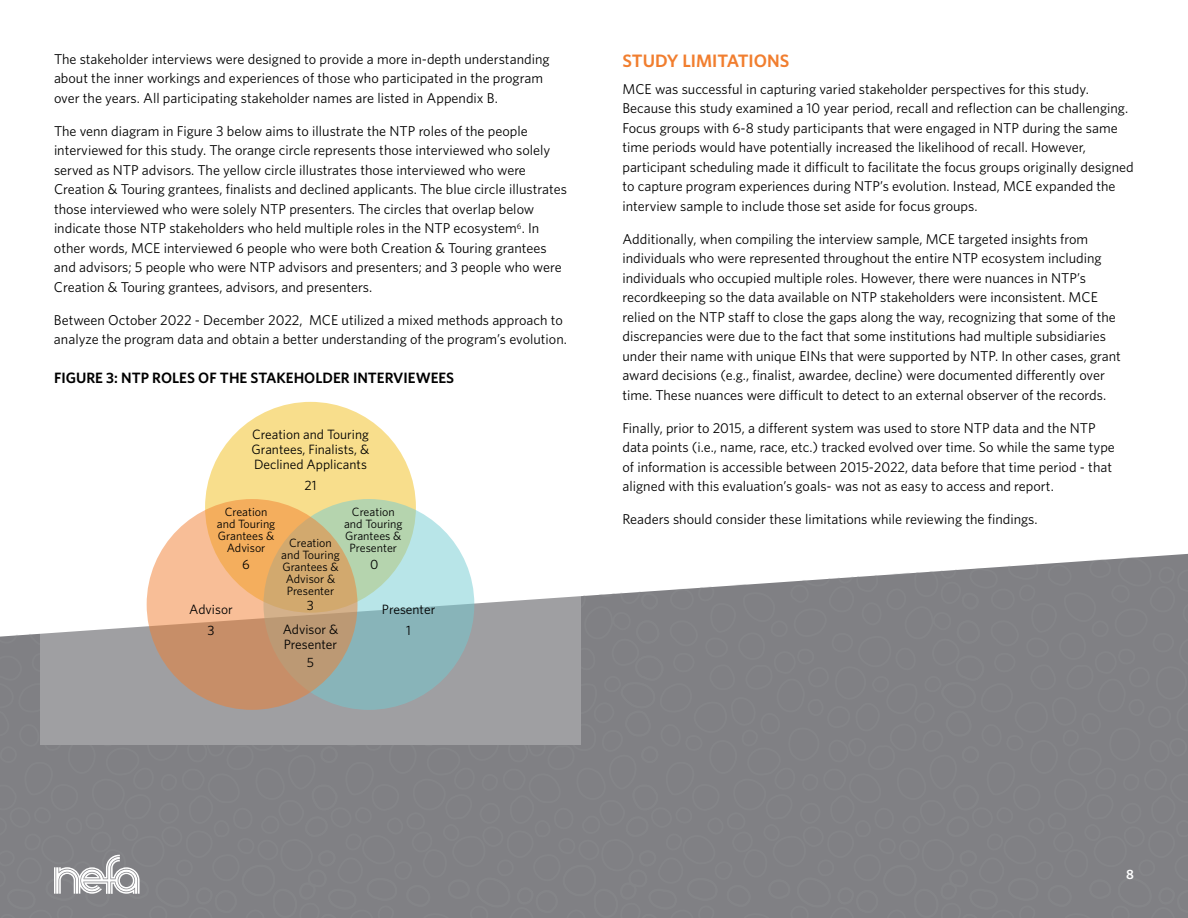
<style>
.page{position:relative;width:1188px;height:918px;background:#fff}
.page>*{position:absolute;margin:0;border:0;box-sizing:border-box;transform-origin:0 0}
.t1{font:600 18px "Whitney";color:#f17e2f}
.t2{font:600 15px "Whitney";color:#000}
.t3{font:14.25px/19.5px "Whitney";color:#000}
.t4{font:13.5px/15px "Whitney";color:#000;text-align:justify}
.t5{font:600 13.5px "Whitney";color:#fff}
.t6{font:12px/12px "Whitney";color:#000;text-align:center}
</style>
<div class="page">
<div style="left:985px;top:553px;width:203px;height:302px;background:#808084"></div>
<div style="left:344px;top:593px;width:274px;height:262px;background:#808084"></div>
<div style="left:618px;top:568px;width:367px;height:287px;background:#808084"></div>
<div style="left:0;top:633px;width:344px;height:222px;background:#808084"></div>
<svg style="left:40px;top:510px;width:540px;height:235px;fill:#9f9fa2"></svg>
<div style="left:205px;top:402px;width:211px;height:211px;background:#f8de8c;border-radius:50%"></div>
<svg style="left:263px;top:499px;width:211px;height:211px;background:#a0c8c2"></svg>
<svg style="left:147px;top:499px;width:211px;height:211px;background:#daa574"></svg>
<div style="left:0;top:855px;width:1188px;height:63px;background:#808084"></div>
<p class="t3" style="left:54px;top:49px;width:497px">The stakeholder interviews were designed to provide a more in-depth understanding about the inner workings and experiences of those who participated in the program over the years. All participating stakeholder names are listed in Appendix B.</p>
<p class="t3" style="left:54px;top:121px;width:515px">The venn diagram in Figure 3 below aims to illustrate the NTP roles of the people interviewed for this study. The orange circle represents those interviewed who solely served as NTP advisors. The yellow circle illustrates those interviewed who were Creation &amp; Touring grantees, finalists and declined applicants. The blue circle illustrates those interviewed who were solely NTP presenters. The circles that overlap below indicate those NTP stakeholders who held multiple roles in the NTP ecosystem<sup>6</sup>. In other words, MCE interviewed 6 people who were both Creation &amp; Touring grantees and advisors; 5 people who were NTP advisors and presenters; and 3 people who were Creation &amp; Touring grantees, advisors, and presenters.</p>
<p class="t3" style="left:54px;top:310px;width:515px">Between October 2022 - December 2022, MCE utilized a mixed methods approach to analyze the program data and obtain a better understanding of the program’s evolution.</p>
<p class="t2" style="left:54px;top:369px;width:402px">FIGURE 3: NTP ROLES OF THE STAKEHOLDER INTERVIEWEES</p>
<p class="t4" style="left:252px;top:426px;width:119px">Creation and Touring Grantees, Finalists, &amp; Declined Applicants</p>
<p class="t4" style="left:304px;top:477px;width:14px">21</p>
<p class="t6" style="left:217px;top:505px;width:60px">Creation and Touring<br>Grantees &amp;<br>Advisor</p>
<p class="t6" style="left:344px;top:505px;width:60px">Creation and Touring<br>Grantees &amp;<br>Presenter</p>
<p class="t6" style="left:281px;top:536px;width:60px">Creation and Touring<br>Grantees &amp;<br>Advisor &amp;<br>Presenter</p>
<p class="t4" style="left:242px;top:556px;width:9px">6</p>
<p class="t4" style="left:370px;top:556px;width:10px">0</p>
<p class="t4" style="left:307px;top:597px;width:9px">3</p>
<p class="t4" style="left:189px;top:602px;width:45px">Advisor</p>
<p class="t4" style="left:382px;top:602px;width:55px">Presenter</p>
<p class="t4" style="left:283px;top:622px;width:57px">Advisor &amp;<br>Presenter</p>
<p class="t4" style="left:207px;top:623px;width:9px">3</p>
<p class="t4" style="left:406px;top:623px;width:6px">1</p>
<p class="t4" style="left:307px;top:655px;width:9px">5</p>
<h3 class="t1" style="left:622px;top:50px;width:168px">STUDY LIMITATIONS</h3>
<p class="t3" style="left:622px;top:79px;width:513px">MCE was successful in capturing varied stakeholder perspectives for this study.<br>Because this study examined a 10 year period, recall and reflection can be challenging.<br>Focus groups with 6-8 study participants that were engaged in NTP during the same time periods would have potentially increased the likelihood of recall. However, participant scheduling made it difficult to facilitate the focus groups originally designed to capture program experiences during NTP’s evolution. Instead, MCE expanded the interview sample to include those set aside for focus groups.</p>
<p class="t3" style="left:622px;top:229px;width:500px">Additionally, when compiling the interview sample, MCE targeted insights from individuals who were represented throughout the entire NTP ecosystem including individuals who occupied multiple roles. However, there were nuances in NTP’s recordkeeping so the data available on NTP stakeholders were inconsistent. MCE relied on the NTP staff to close the gaps along the way, recognizing that some of the discrepancies were due to the fact that some institutions had multiple subsidiaries under their name with unique EINs that were supported by NTP. In other cases, grant award decisions (e.g., finalist, awardee, decline) were documented differently over time. These nuances were difficult to detect to an external observer of the records.</p>
<p class="t3" style="left:622px;top:418px;width:494px">Finally, prior to 2015, a different system was used to store NTP data and the NTP data points (i.e., name, race, etc.) tracked evolved over time. So while the same type of information is accessible between 2015-2022, data before that time period - that aligned with this evaluation’s goals- was not as easy to access and report.</p>
<p class="t3" style="left:622px;top:509px;width:417px">Readers should consider these limitations while reviewing the findings.</p>
<p class="t5" style="left:1126px;top:866px;width:9px">8</p>
</div>
